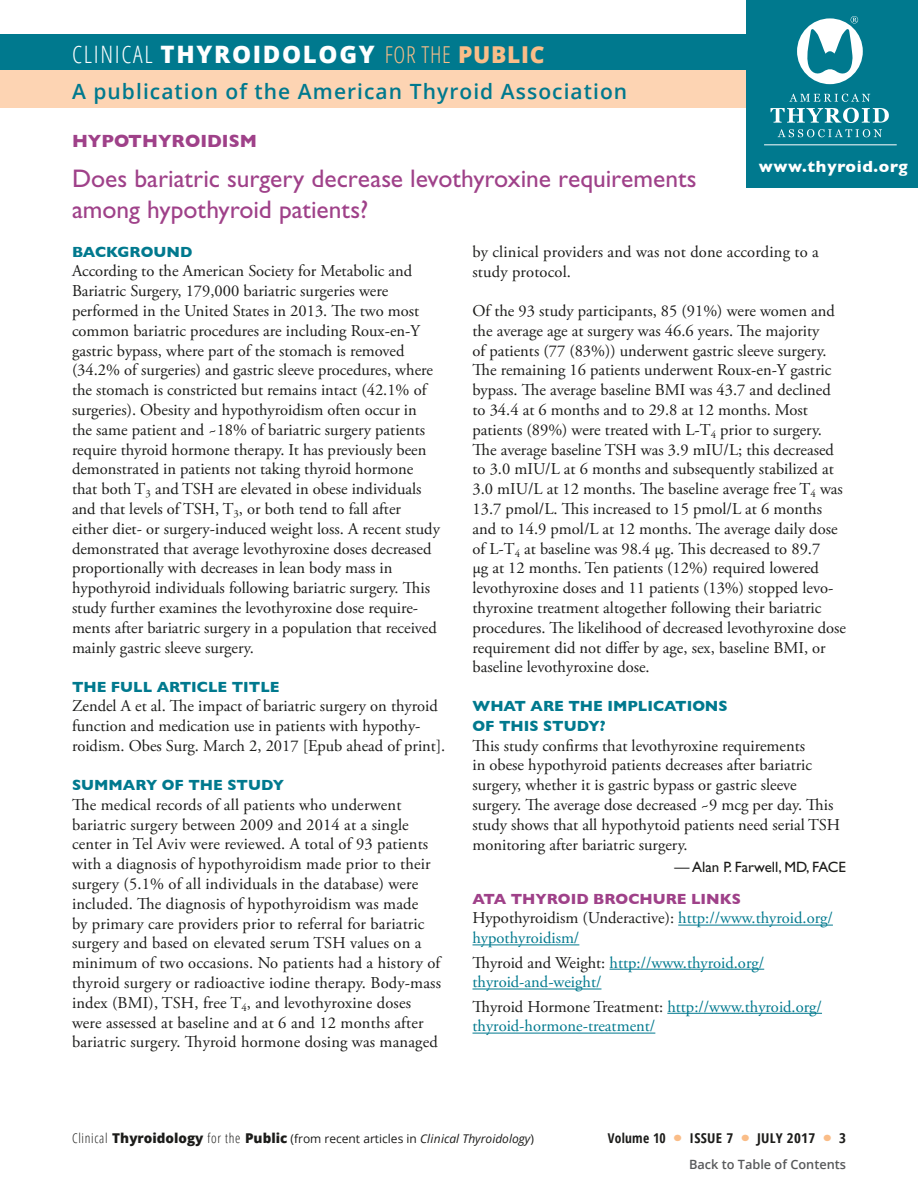
<style>
.page{position:relative;width:918px;height:1188px;background:#fff}
.page>*{position:absolute;margin:0;border:0;box-sizing:border-box;transform-origin:0 0}
.t1{font:25.5px/30.6px "Gill Sans Std";color:#9f4189}
.t2{font:800 24px "Open Sans";letter-spacing:.07em;color:#fff}
.t3{font:600 21px "Open Sans";letter-spacing:.05em;color:#00798e}
.Topic_Header{font:700 18px "Gill Sans";color:#9f4189}
.body_serif{font:16.5px/19.8px "Adobe Garamond Pro";color:#1c1c1a}
.body_serif_2nd_para{font:16.5px/19.8px "Adobe Garamond Pro";color:#1c1c1a}
.body_links{font:16.5px/19.8px "Adobe Garamond Pro";color:#00798e}
.t4{font:700 16.5px "Gill Sans";letter-spacing:.04em;color:#fff}
.question{font:700 15px/19.5px "Gill Sans";color:#00798e}
.question_links{font:700 15px "Gill Sans";color:#9f4189}
.body_editor_name{font:15px "Gill Sans Std";color:#1c1c1a}
.t5{font:700 condensed 13.5px "Open Sans";letter-spacing:.02em;color:#1c1c1a;scale:1.1 1}
.t6{font:700 condensed 13.5px "Open Sans";letter-spacing:.02em;color:#1c1c1a}
.t7{font:600 12.75px "Open Sans";color:#58595b}
.t8{font:12px "Open Sans";color:#1c1c1a}
.s1{font-weight:300;font-stretch:condensed}
.s2{font-weight:300;font-stretch:condensed;font-size:23.25px;color:#fabd88}
.s3{font-size:23.25px;color:#fabd88}
.s4{color:#1c1c1a}
.s5{font-weight:300;font-stretch:condensed;font-size:13.5px}
.s6{font-weight:800;font-size:13.5px}
.s7{font-style:italic}
</style>
<div class="page">
<div style="left:0;top:35px;width:918px;height:37px;background:#00798e"></div>
<div style="left:0;top:70px;width:918px;height:38px;background:#fdd4b3"></div>
<div style="left:747px;top:0;width:171px;height:188px;background:#00798e"></div>
<svg style="left:797px;top:16px;width:66px;height:68px"></svg>
<svg style="left:789px;top:94px;width:81px;height:8px"></svg>
<svg style="left:771px;top:108px;width:118px;height:15px"></svg>
<svg style="left:778px;top:129px;width:104px;height:8px"></svg>
<hr style="left:764px;top:144px;width:133px;height:1px;background:#fff">
<hr style="left:678px;top:925px;width:155px;height:1px;background:#00798e">
<hr style="left:472px;top:944px;width:107px;height:1px;background:#00798e">
<hr style="left:610px;top:969px;width:154px;height:1px;background:#00798e">
<hr style="left:472px;top:989px;width:129px;height:1px;background:#00798e">
<hr style="left:667px;top:1013px;width:155px;height:1px;background:#00798e">
<hr style="left:472px;top:1033px;width:183px;height:1px;background:#00798e">
<p class="t2" style="left:72px;top:36px;width:474px"><span class="s1">CLINICAL</span> THYROIDOLOGY <span class="s2">FOR THE</span> <span class="s3">PUBLIC</span></p>
<p class="t3" style="left:72px;top:77px;width:557px">A publication of the American Thyroid Association</p>
<p class="Topic_Header" style="left:72px;top:127px;width:186px">HYPOTHYROIDISM</p>
<p class="t1" style="left:72px;top:163px;width:626px">Does bariatric surgery decrease levothyroxine requirements among hypothyroid patients?</p>
<p class="question" style="left:72px;top:241px;width:122px">BACKGROUND</p>
<p class="body_serif" style="left:72px;top:262px;width:369px">According to the American Society for Metabolic and Bariatric Surgery, 179,000 bariatric surgeries were performed in the United States in 2013. The two most common bariatric procedures are including Roux-en-Y gastric bypass, where part of the stomach is removed (34.2% of surgeries) and gastric sleeve procedures, where the stomach is constricted but remains intact (42.1% of surgeries). Obesity and hypothyroidism often occur in the same patient and ~18% of bariatric surgery patients require thyroid hormone therapy. It has previously been demonstrated in patients not taking thyroid hormone that both T<sub>3</sub> and TSH are elevated in obese individuals and that levels of TSH, T<sub>3</sub>, or both tend to fall after either diet- or surgery-induced weight loss. A recent study demonstrated that average levothyroxine doses decreased proportionally with decreases in lean body mass in hypothyroid individuals following bariatric surgery. This study further examines the levothyroxine dose require&shy;ments after bariatric surgery in a population that received mainly gastric sleeve surgery.</p>
<p class="question" style="left:72px;top:676px;width:209px">THE FULL ARTICLE TITLE</p>
<p class="body_serif" style="left:72px;top:697px;width:375px">Zendel A et al. The impact of bariatric surgery on thyroid function and medication use in patients with hypothy&shy;roidism. Obes Surg. March 2, 2017 [Epub ahead of print].</p>
<p class="question" style="left:72px;top:775px;width:214px">SUMMARY OF THE STUDY</p>
<p class="body_serif" style="left:72px;top:795px;width:371px">The medical records of all patients who underwent bariatric surgery between 2009 and 2014 at a single center in Tel Aviv were reviewed. A total of 93 patients with a diagnosis of hypothyroidism made prior to their surgery (5.1% of all individuals in the database) were included. The diagnosis of hypothyroidism was made<br>by primary care providers prior to referral for bariatric surgery and based on elevated serum TSH values on a minimum of two occasions. No patients had a history of thyroid surgery or radioactive iodine therapy. Body-mass index (BMI), TSH, free T<sub>4</sub>, and levothyroxine doses were assessed at baseline and at 6 and 12 months after bariatric surgery. Thyroid hormone dosing was managed</p>
<p class="t4" style="left:759px;top:153px;width:150px">www.thyroid.org</p>
<p class="body_serif" style="left:472px;top:242px;width:348px">by clinical providers and was not done according to a study protocol.</p>
<p class="body_serif_2nd_para" style="left:472px;top:301px;width:375px">Of the 93 study participants, 85 (91%) were women and the average age at surgery was 46.6 years. The majority<br>of patients (77 (83%)) underwent gastric sleeve surgery.<br>The remaining 16 patients underwent Roux-en-Y gastric bypass. The average baseline BMI was 43.7 and declined to 34.4 at 6 months and to 29.8 at 12 months. Most patients (89%) were treated with L-T<sub>4</sub> prior to surgery.<br>The average baseline TSH was 3.9 mIU/L; this decreased to 3.0 mIU/L at 6 months and subsequently stabilized at 3.0 mIU/L at 12 months. The baseline average free T<sub>4</sub> was 13.7 pmol/L. This increased to 15 pmol/L at 6 months and to 14.9 pmol/L at 12 months. The average daily dose of L-T<sub>4</sub> at baseline was 98.4 µg. This decreased to 89.7<br>µg at 12 months. Ten patients (12%) required lowered levothyroxine doses and 11 patients (13%) stopped levo&shy;thyroxine treatment altogether following their bariatric procedures. The likelihood of decreased levothyroxine dose requirement did not differ by age, sex, baseline BMI, or baseline levothyroxine dose.</p>
<p class="question" style="left:472px;top:696px;width:257px">WHAT ARE THE IMPLICATIONS<br>OF THIS STUDY?</p>
<p class="body_serif" style="left:472px;top:736px;width:369px">This study confirms that levothyroxine requirements<br>in obese hypothyroid patients decreases after bariatric surgery, whether it is gastric bypass or gastric sleeve surgery. The average dose decreased ~9 mcg per day. This study shows that all hypothytoid patients need serial TSH monitoring after bariatric surgery.</p>
<p class="body_editor_name" style="left:674px;top:858px;width:173px">— Alan P. Farwell, MD, FACE</p>
<p class="question_links" style="left:472px;top:887px;width:270px">ATA THYROID BROCHURE LINKS</p>
<p class="body_links" style="left:472px;top:909px;width:362px"><span class="s4">Hypothyroidism (Underactive):</span> http://www.thyroid.org/ hypothyroidism/</p>
<p class="body_links" style="left:472px;top:953px;width:293px"><span class="s4">Thyroid and Weight:</span> http://www.thyroid.org/ thyroid-and-weight/</p>
<p class="body_links" style="left:472px;top:997px;width:351px"><span class="s4">Thyroid Hormone Treatment:</span> http://www.thyroid.org/ thyroid-hormone-treatment/</p>
<p class="t8" style="left:72px;top:1130px;width:463px"><span class="s5">Clinical</span> <span class="s6">Thyroidology</span> <span class="s5">for the</span> <span class="s6">Public</span> (from recent articles in <span class="s7">Clinical Thyroidology</span>)</p>
<p class="t6" style="left:608px;top:1129px;width:60px">Volume 10</p>
<p class="t5" style="left:690px;top:1129px;width:41px">ISSUE 7</p>
<p class="t5" style="left:757px;top:1129px;width:54px">JULY 2017</p>
<p class="t5" style="left:839px;top:1129px;width:8px">3</p>
<p class="t7" style="left:689px;top:1155px;width:158px">Back to Table of Contents</p>
</div>
